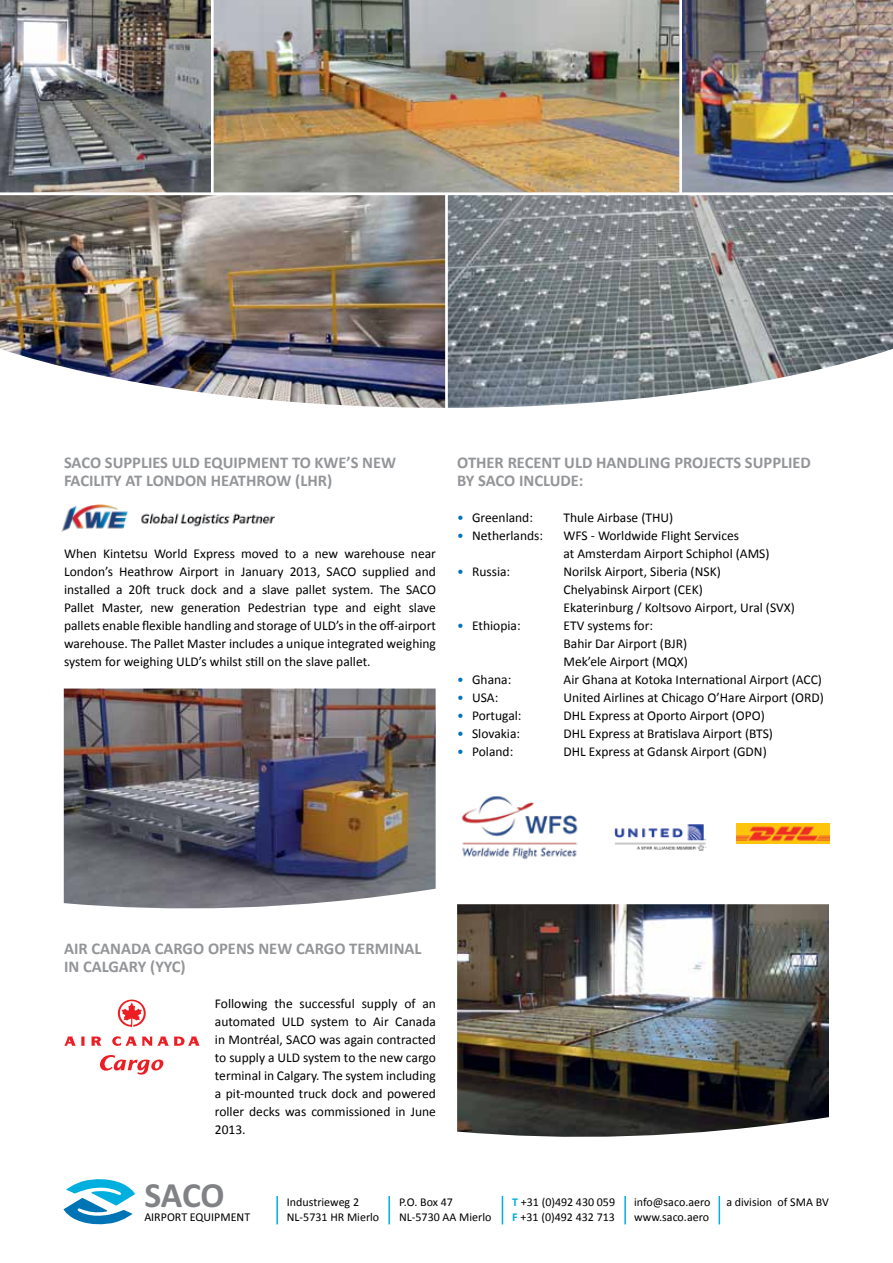
<style>
.page{position:relative;width:893px;height:1263px;background:#fff}
.page>*{position:absolute;margin:0;border:0;box-sizing:border-box;transform-origin:0 0}
.t1{font:700 35.55px "Calibri";color:#808285}
.t2{font:700 16.5px/18px "Calibri";color:#939598}
.t3{font:13.5px/18px "Calibri";color:#000}
.t4{font:12px/14.4px "Calibri";color:#000}
.s1{color:#0074b4}
.s2{font-weight:700;color:#00afde}
</style>
<div class="page">
<hr style="left:388px;top:1196px;width:2px;height:28px;background:#00afde">
<svg style="left:502px;top:1196px;width:1px;height:28px"></svg>
<hr style="left:624px;top:1196px;width:2px;height:28px;background:#00afde">
<svg style="left:719px;top:1196px;width:1px;height:28px"></svg>
<hr style="left:276px;top:1196px;width:2px;height:28px;background:#00afde">
<svg style="left:63px;top:1179px;width:72px;height:46px"></svg>
<img style="left:64px;top:688px;width:372px;height:221px">
<img style="left:0;top:0;width:211px;height:192px">
<img style="left:682px;top:0;width:211px;height:192px">
<img style="left:214px;top:0;width:465px;height:192px">
<img style="left:448px;top:195px;width:445px;height:213px">
<img style="left:0;top:195px;width:445px;height:213px">
<img style="left:457px;top:904px;width:372px;height:233px">
<svg style="left:118px;top:999px;width:28px;height:28px"></svg>
<svg style="left:91px;top:1036px;width:11px;height:10px"></svg>
<svg style="left:112px;top:1036px;width:88px;height:10px"></svg>
<svg style="left:64px;top:1036px;width:21px;height:10px"></svg>
<svg style="left:100px;top:1055px;width:63px;height:20px"></svg>
<img style="left:461px;top:796px;width:117px;height:64px">
<img style="left:62px;top:504px;width:213px;height:27px">
<img style="left:737px;top:823px;width:92px;height:21px">
<img style="left:614px;top:824px;width:92px;height:27px">
<p class="t2" style="left:64px;top:453px;width:334px">SACO SUPPLIES ULD EQUIPMENT TO KWE’S NEW<br>FACILITY AT LONDON HEATHROW (LHR)</p>
<p class="t3" style="left:64px;top:544px;width:373px;text-align:justify">When Kintetsu World Express moved to a new warehouse near London’s Heathrow Airport in January 2013, SACO supplied and installed a 20ft truck dock and a slave pallet system. The SACO Pallet Master, new generation Pedestrian type and eight slave pallets enable flexible handling and storage of ULD’s in the off-airport warehouse. The Pallet Master includes a unique integrated weighing system for weighing ULD’s whilst still on the slave pallet.</p>
<p class="t2" style="left:457px;top:453px;width:355px">OTHER RECENT ULD HANDLING PROJECTS SUPPLIED<br>BY SACO INCLUDE:</p>
<p class="t3" style="left:457px;top:508px;width:77px"><span class="s1">•</span> Greenland:</p>
<p class="t3" style="left:563px;top:508px;width:111px">Thule Airbase (THU)</p>
<p class="t3" style="left:457px;top:526px;width:87px"><span class="s1">•</span> Netherlands:</p>
<p class="t3" style="left:563px;top:526px;width:207px">WFS - Worldwide Flight Services<br>at Amsterdam Airport Schiphol (AMS)</p>
<p class="t3" style="left:457px;top:562px;width:55px"><span class="s1">•</span> Russia:</p>
<p class="t3" style="left:563px;top:562px;width:233px">Norilsk Airport, Siberia (NSK)<br>Chelyabinsk Airport (CEK)<br>Ekaterinburg / Koltsovo Airport, Ural (SVX)</p>
<p class="t3" style="left:457px;top:616px;width:65px"><span class="s1">•</span> Ethiopia:</p>
<p class="t3" style="left:563px;top:616px;width:126px">ETV systems for:<br>Bahir Dar Airport (BJR)<br>Mek’ele Airport (MQX)</p>
<p class="t3" style="left:457px;top:670px;width:56px"><span class="s1">•</span> Ghana:</p>
<p class="t3" style="left:563px;top:670px;width:260px">Air Ghana at Kotoka International Airport (ACC)</p>
<p class="t3" style="left:457px;top:688px;width:43px"><span class="s1">•</span> USA:</p>
<p class="t3" style="left:563px;top:688px;width:262px">United Airlines at Chicago O’Hare Airport (ORD)</p>
<p class="t3" style="left:457px;top:706px;width:66px"><span class="s1">•</span> Portugal:</p>
<p class="t3" style="left:563px;top:706px;width:203px">DHL Express at Oporto Airport (OPO)</p>
<p class="t3" style="left:457px;top:724px;width:64px"><span class="s1">•</span> Slovakia:</p>
<p class="t3" style="left:563px;top:724px;width:211px">DHL Express at Bratislava Airport (BTS)</p>
<p class="t3" style="left:457px;top:742px;width:58px"><span class="s1">•</span> Poland:</p>
<p class="t3" style="left:563px;top:742px;width:205px">DHL Express at Gdansk Airport (GDN)</p>
<p class="t2" style="left:64px;top:939px;width:359px">AIR CANADA CARGO OPENS NEW CARGO TERMINAL<br>IN CALGARY (YYC)</p>
<p class="t3" style="left:215px;top:994px;width:223px;text-align:justify">Following the successful supply of an automated ULD system to Air Canada in Montréal, SACO was again contracted to supply a ULD system to the new cargo terminal in Calgary. The system including a pit-mounted truck dock and powered roller decks was commissioned in June 2013.</p>
<h1 class="t1" style="left:144px;top:1173px;width:82px">SACO</h1>
<p class="t4" style="left:144px;top:1209px;width:107px">AIRPORT EQUIPMENT</p>
<p class="t4" style="left:287px;top:1194px;width:94px">Industrieweg 2<br>NL-5731 HR Mierlo</p>
<p class="t4" style="left:399px;top:1194px;width:94px">P.O. Box 47<br>NL-5730 AA Mierlo</p>
<p class="t4" style="left:512px;top:1194px;width:104px"><span class="s2">T</span> +31 (0)492 430 059<br><span class="s2">F</span> +31 (0)492 432 713</p>
<p class="t4" style="left:634px;top:1194px;width:78px">info@saco.aero www.saco.aero</p>
<p class="t4" style="left:726px;top:1194px;width:104px">a division of SMA BV</p>
</div>
